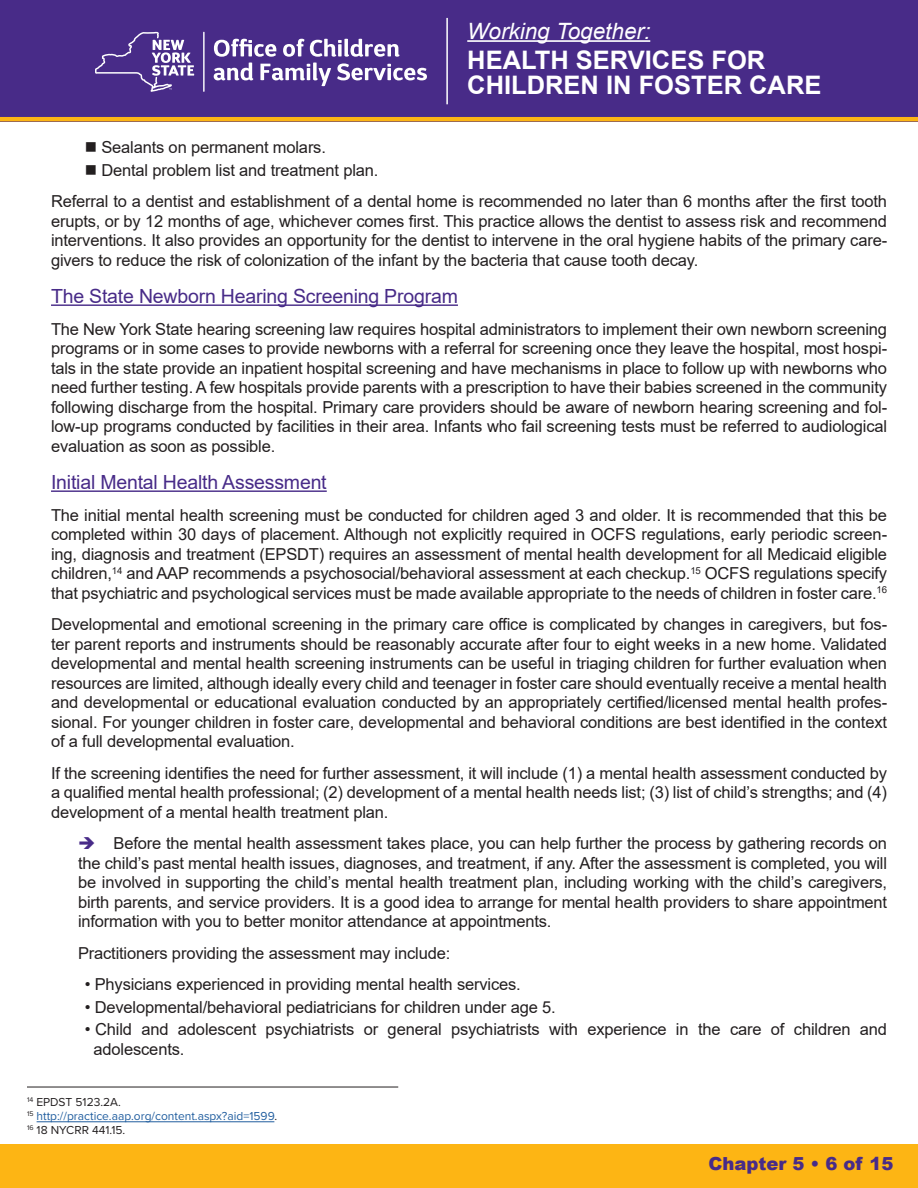
<style>
.page{position:relative;width:918px;height:1188px;background:#fff}
.page>*{position:absolute;margin:0;border:0;box-sizing:border-box;transform-origin:0 0}
.t1{font:700 25.5px/25.5px "Arial";color:#fff}
.t2{font:italic 22.5px "Arial";color:#fff}
.t3{font:19.5px "Arial";letter-spacing:-.01em;color:#482b88}
.t4{font:900 18px "Arial";color:#482b88}
.t5{font:16.5px/19.5px "Arial";letter-spacing:-.01em;color:#231f20;text-align:justify}
.t6{font:12px "Proxima Nova";color:#215e9f}
.t7{font:12px "Proxima Nova";color:#231f20}
.s1{color:#482b88}
.s2{color:#231f20}
</style>
<div class="page">
<div style="left:0;top:1145px;width:918px;height:43px;background:#fdb514"></div>
<hr style="left:51px;top:304px;width:407px;height:2px;background:#482b88">
<hr style="left:51px;top:490px;width:276px;height:2px;background:#482b88">
<hr style="left:37px;top:1121px;width:237px;height:1px;background:#215e9f">
<hr style="left:27px;top:1087px;width:371px;height:1px;background:#231f20">
<div style="left:0;top:0;width:918px;height:122px;background:#482b88"></div>
<hr style="left:467px;top:40px;width:183px;height:2px;background:#fff">
<svg style="left:95px;top:32px;width:99px;height:60px"></svg>
<svg style="left:214px;top:39px;width:213px;height:47px"></svg>
<hr style="left:203px;top:32px;width:2px;height:60px;background:#fff">
<hr style="left:0;top:117px;width:918px;height:4px;background:#fdb514">
<hr style="left:446px;top:18px;width:2px;height:86px;background:#fff">
<p class="t2" style="left:467px;top:16px;width:185px">Working Together:</p>
<p class="t1" style="left:467px;top:47px;width:356px">HEALTH SERVICES FOR<br>CHILDREN IN FOSTER CARE</p>
<p class="t5" style="left:85px;top:137px;width:243px">■ Sealants on permanent molars.</p>
<p class="t5" style="left:85px;top:160px;width:295px">■ Dental problem list and treatment plan.</p>
<p class="t5" style="left:51px;top:191px;width:838px">Referral to a dentist and establishment of a dental home is recommended no later than 6 months after the first tooth erupts, or by 12 months of age, whichever comes first. This practice allows the dentist to assess risk and recommend interventions. It also provides an opportunity for the dentist to intervene in the oral hygiene habits of the primary care&shy;givers to reduce the risk of colonization of the infant by the bacteria that cause tooth decay.</p>
<p class="t3" style="left:51px;top:283px;width:408px">The State Newborn Hearing Screening Program</p>
<p class="t5" style="left:51px;top:319px;width:838px">The New York State hearing screening law requires hospital administrators to implement their own newborn screening programs or in some cases to provide newborns with a referral for screening once they leave the hospital, most hospi&shy;tals in the state provide an inpatient hospital screening and have mechanisms in place to follow up with newborns who need further testing. A few hospitals provide parents with a prescription to have their babies screened in the community following discharge from the hospital. Primary care providers should be aware of newborn hearing screening and fol&shy;low-up programs conducted by facilities in their area. Infants who fail screening tests must be referred to audiological evaluation as soon as possible.</p>
<p class="t3" style="left:51px;top:469px;width:277px">Initial Mental Health Assessment</p>
<p class="t5" style="left:51px;top:505px;width:838px">The initial mental health screening must be conducted for children aged 3 and older. It is recommended that this be completed within 30 days of placement. Although not explicitly required in OCFS regulations, early periodic screen&shy;ing, diagnosis and treatment (EPSDT) requires an assessment of mental health development for all Medicaid eligible children,<sup>14</sup> and AAP recommends a psychosocial/behavioral assessment at each checkup.<sup>15</sup> OCFS regulations specify that psychiatric and psychological services must be made available appropriate to the needs of children in foster care.<sup>16</sup></p>
<p class="t5" style="left:51px;top:614px;width:838px">Developmental and emotional screening in the primary care office is complicated by changes in caregivers, but fos&shy;ter parent reports and instruments should be reasonably accurate after four to eight weeks in a new home. Validated developmental and mental health screening instruments can be useful in triaging children for further evaluation when resources are limited, although ideally every child and teenager in foster care should eventually receive a mental health and developmental or educational evaluation conducted by an appropriately certified/licensed mental health profes&shy;sional. For younger children in foster care, developmental and behavioral conditions are best identified in the context of a full developmental evaluation.</p>
<p class="t5" style="left:51px;top:763px;width:838px">If the screening identifies the need for further assessment, it will include (1) a mental health assessment conducted by a qualified mental health professional; (2) development of a mental health needs list; (3) list of child’s strengths; and (4) development of a mental health treatment plan.</p>
<p class="t5" style="left:78px;top:833px;width:811px"><span class="s1">➔</span> Before the mental health assessment takes place, you can help further the process by gathering records on the child’s past mental health issues, diagnoses, and treatment, if any. After the assessment is completed, you will be involved in supporting the child’s mental health treatment plan, including working with the child’s caregivers, birth parents, and service providers. It is a good idea to arrange for mental health providers to share appointment information with you to better monitor attendance at appointments.</p>
<p class="t5" style="left:78px;top:943px;width:374px">Practitioners providing the assessment may include:</p>
<p class="t5" style="left:85px;top:974px;width:438px">• Physicians experienced in providing mental health services.</p>
<p class="t5" style="left:85px;top:997px;width:473px">• Developmental/behavioral pediatricians for children under age 5.</p>
<p class="t5" style="left:94px;top:1019px;width:795px;text-indent:-9px">• Child and adolescent psychiatrists or general psychiatrists with experience in the care of children and adolescents.</p>
<p class="t7" style="left:27px;top:1093px;width:95px"><sup>14</sup> EPDST 5123.2A.</p>
<p class="t6" style="left:27px;top:1107px;width:252px"><sup>15</sup> http://practice.aap.org/content.aspx?aid=1599<span class="s2">.</span></p>
<p class="t7" style="left:27px;top:1121px;width:100px"><sup>16</sup> 18 NYCRR 441.15.</p>
<p class="t4" style="left:708px;top:1150px;width:187px">Chapter 5 • 6 of 15</p>
</div>
